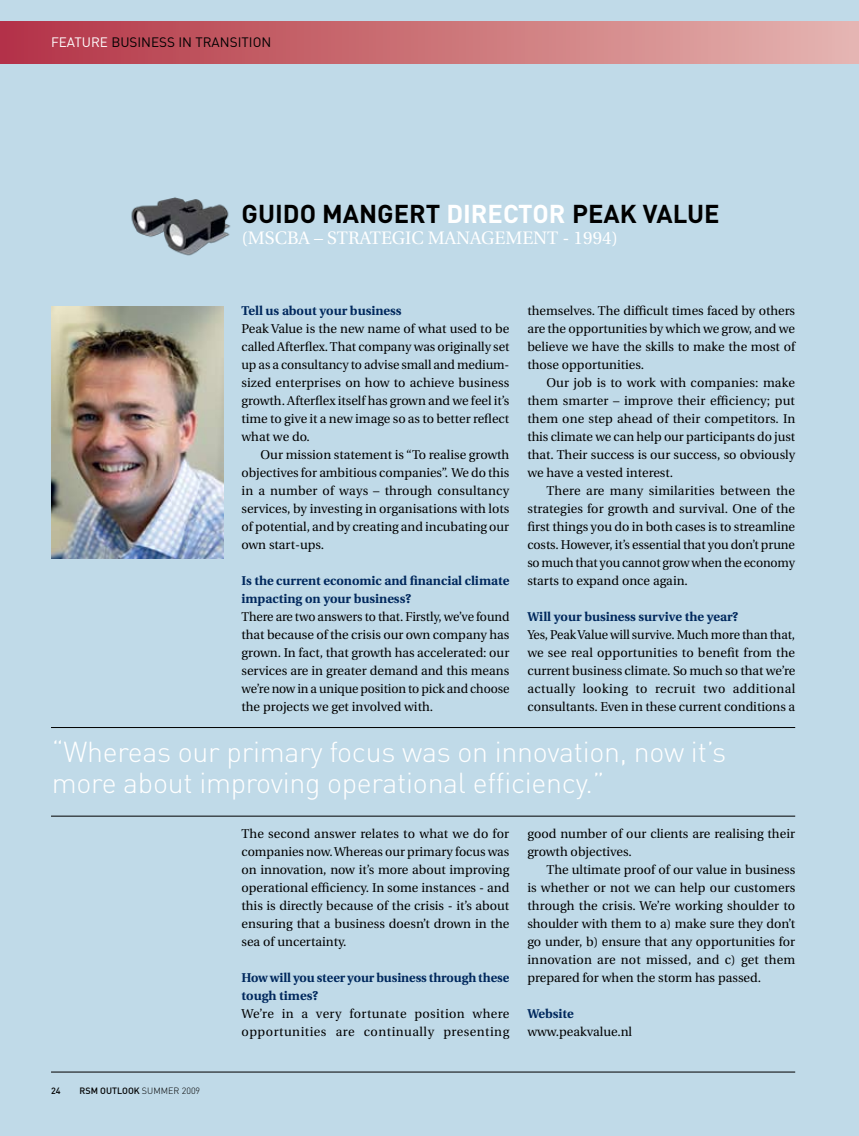
<style>
.page{position:relative;width:859px;height:1136px;background:#fff}
.page>*{position:absolute;margin:0;border:0;box-sizing:border-box;transform-origin:0 0}
.t1{font:300 28.5px/31.5px "DIN";letter-spacing:-.01em;color:#fff}
.t2{font:700 25.5px "DIN";color:#000}
.t3{font:18px "Utopia";color:#fff}
.t4{font:13.5px "DIN";color:#000}
.t5{font:12.75px/18px "Utopia";color:#000;text-align:justify}
.t6{font:700 12.75px/18px "Utopia";color:#00285d}
.t7{font:12.75px/18px "Utopia";letter-spacing:.04em;color:#000}
.t8{font:500 9px "DIN";color:#000}
.s1{color:#fff}
.s2{font-weight:300}
</style>
<div class="page">
<div style="left:0;top:0;width:859px;height:1135px;background:#c0dae8"></div>
<div style="left:0;top:21px;width:859px;height:43px;background:linear-gradient(to right,#b33344,#e5b4af)"></div>
<img style="left:51px;top:306px;width:173px;height:252px">
<hr style="left:51px;top:1071px;width:744px;height:1px;background:#000">
<img style="left:131px;top:197px;width:100px;height:59px">
<hr style="left:51px;top:727px;width:744px;height:1px;background:#000">
<hr style="left:51px;top:815px;width:744px;height:1px;background:#000">
<p class="t4" style="left:51px;top:34px;width:222px"><span class="s1">FEATURE</span> BUSINESS IN TRANSITION</p>
<h2 class="t2" style="left:242px;top:197px;width:480px">GUIDO MANGERT <span class="s1">DIRECTOR</span> PEAK VALUE</h2>
<h3 class="t3" style="left:242px;top:228px;width:378px">(MSCBA – STRATEGIC MANAGEMENT - 1994)</h3>
<p class="t6" style="left:241px;top:302px;width:162px">Tell us about your business</p>
<p class="t5" style="left:241px;top:320px;width:269px">Peak Value is the new name of what used to be called Afterflex. That company was originally set up as a consultancy to advise small and medium&shy;sized enterprises on how to achieve business growth. Afterflex itself has grown and we feel it’s time to give it a new image so as to better reflect what we do.</p>
<p class="t5" style="left:241px;top:446px;width:269px;text-indent:19px">Our mission statement is “To realise growth objectives for ambitious companies”. We do this in a number of ways – through consultancy services, by investing in organisations with lots of potential, and by creating and incubating our own start-ups.</p>
<p class="t6" style="left:241px;top:572px;width:269px">Is the current economic and financial climate impacting on your business?</p>
<p class="t5" style="left:241px;top:608px;width:269px">There are two answers to that. Firstly, we’ve found that because of the crisis our own company has grown. In fact, that growth has accelerated: our services are in greater demand and this means we’re now in a unique position to pick and choose the projects we get involved with.</p>
<p class="t5" style="left:527px;top:302px;width:269px">themselves. The difficult times faced by others are the opportunities by which we grow, and we believe we have the skills to make the most of those opportunities.</p>
<p class="t5" style="left:527px;top:374px;width:269px;text-indent:19px">Our job is to work with companies: make them smarter – improve their efficiency; put them one step ahead of their competitors. In this climate we can help our participants do just that. Their success is our success, so obviously we have a vested interest.</p>
<p class="t5" style="left:527px;top:482px;width:269px;text-indent:19px">There are many similarities between the strategies for growth and survival. One of the first things you do in both cases is to streamline costs. However, it’s essential that you don’t prune so much that you cannot grow when the economy starts to expand once again.</p>
<p class="t6" style="left:527px;top:608px;width:213px">Will your business survive the year?</p>
<p class="t5" style="left:527px;top:626px;width:269px">Yes, Peak Value will survive. Much more than that, we see real opportunities to benefit from the current business climate. So much so that we’re actually looking to recruit two additional consultants. Even in these current conditions a</p>
<h1 class="t1" style="left:52px;top:735px;width:676px">“Whereas our primary focus was on innovation, now it’s more about improving operational efficiency.”</h1>
<p class="t8" style="left:51px;top:1084px;width:11px">24</p>
<p class="t8" style="left:80px;top:1084px;width:122px">RSM OUTLOOK <span class="s2">SUMMER 2009</span></p>
<p class="t5" style="left:241px;top:824px;width:269px">The second answer relates to what we do for companies now. Whereas our primary focus was on innovation, now it’s more about improving operational efficiency. In some instances - and this is directly because of the crisis - it’s about ensuring that a business doesn’t drown in the sea of uncertainty.</p>
<p class="t6" style="left:241px;top:968px;width:269px">How will you steer your business through these tough times?</p>
<p class="t7" style="left:241px;top:1004px;width:269px">We’re in a very fortunate position where opportunities are continually presenting</p>
<p class="t5" style="left:527px;top:824px;width:269px">good number of our clients are realising their growth objectives.</p>
<p class="t5" style="left:527px;top:860px;width:269px;text-indent:19px">The ultimate proof of our value in business is whether or not we can help our customers through the crisis. We’re working shoulder to shoulder with them to a) make sure they don’t go under, b) ensure that any opportunities for innovation are not missed, and c) get them prepared for when the storm has passed.</p>
<p class="t6" style="left:527px;top:1004px;width:48px">Website</p>
<p class="t5" style="left:527px;top:1022px;width:106px">www.peakvalue.nl</p>
</div>
